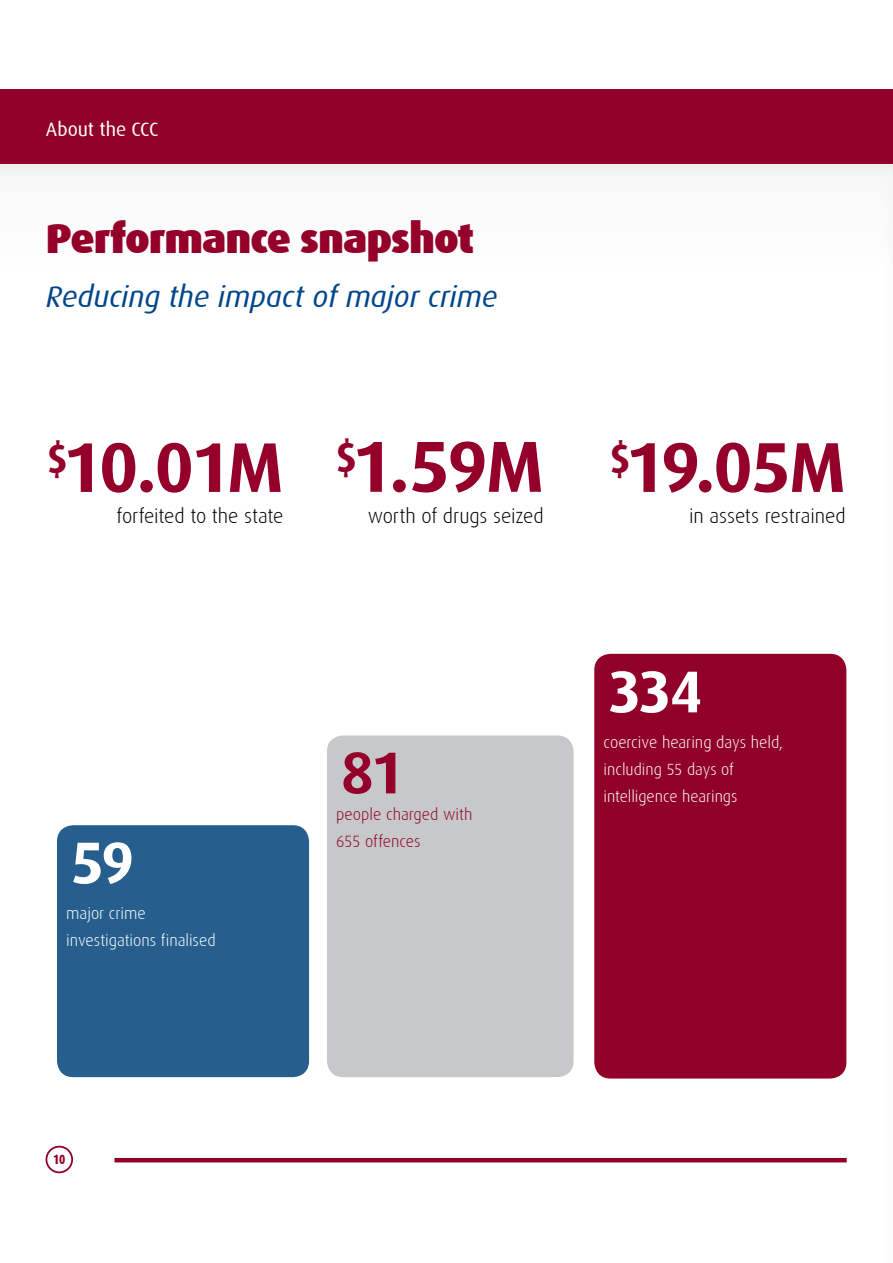
<style>
.page{position:relative;width:893px;height:1263px;background:#fff}
.page>*{position:absolute;margin:0;border:0;box-sizing:border-box;transform-origin:0 0}
.t1{font:700 72.45px "Dax";color:#94002a}
.t2{font:700 70.65px "Dax";color:#94002a}
.t3{font:700 70.5px "Dax";color:#94002a}
.t4{font:700 59.1px "Dax";color:#fff}
.t5{font:700 59.1px "Dax";color:#94002a}
.t6{font:900 42px "Dax";letter-spacing:-.025em;color:#94002a}
.t7{font:italic 30px "Dax";letter-spacing:-.005em;color:#00468b}
.t8{font:300 20.4px "Dax";letter-spacing:-.005em;color:#000}
.t9{font:19.5px "Dax";letter-spacing:-.005em;color:#fff}
.t10{font:300 16.35px/27px "Dax";letter-spacing:-.005em;color:#fff}
.t11{font:300 16.35px/27px "Dax";color:#94002a}
.t12{font:300 16.2px/27px "Dax";color:#fff}
.t13{font:800 13.5px "Dax Condensed";color:#910028}
</style>
<div class="page">
<hr style="left:892px;top:0;width:1px;height:1263px;background:#fafafa">
<hr style="left:114px;top:1158px;width:733px;height:4px;background:#910028">
<div style="left:327px;top:735px;width:247px;height:342px;background:#c7c8ca;border-radius:16px"></div>
<div style="left:57px;top:825px;width:252px;height:252px;background:#265f8d;border-radius:16px"></div>
<div style="left:594px;top:654px;width:252px;height:424px;background:#910028;border-radius:16px"></div>
<div style="left:0;top:89px;width:893px;height:75px;background:#910028"></div>
<div style="left:46px;top:1146px;width:27px;height:27px;border:2px solid #910028;border-radius:50%"></div>
<p class="t9" style="left:46px;top:119px;width:114px">About the CCC</p>
<h3 class="t6" style="left:46px;top:215px;width:430px">Performance snapshot</h3>
<h3 class="t7" style="left:46px;top:280px;width:453px">Reducing the impact of major crime</h3>
<h3 class="t3" style="left:46px;top:428px;width:239px"><sup>$</sup>10.01M</h3>
<p class="t8" style="left:116px;top:505px;width:168px">forfeited to the state</p>
<h1 class="t1" style="left:335px;top:426px;width:210px"><sup>$</sup>1.59M</h1>
<p class="t8" style="left:368px;top:505px;width:178px">worth of drugs seized</p>
<h3 class="t4" style="left:71px;top:829px;width:65px">59</h3>
<p class="t10" style="left:66px;top:900px;width:151px">major crime investigations finalised</p>
<h3 class="t5" style="left:341px;top:739px;width:65px">81</h3>
<p class="t11" style="left:336px;top:801px;width:138px">people charged with<br>655 offences</p>
<h2 class="t2" style="left:609px;top:428px;width:238px"><sup>$</sup>19.05M</h2>
<p class="t8" style="left:689px;top:505px;width:158px">in assets restrained</p>
<h3 class="t4" style="left:608px;top:658px;width:96px">334</h3>
<p class="t10" style="left:604px;top:729px;width:181px">coercive hearing days held,</p>
<p class="t12" style="left:604px;top:756px;width:135px">including 55 days of intelligence hearings</p>
<p class="t13" style="left:53px;top:1152px;width:14px">10</p>
</div>
